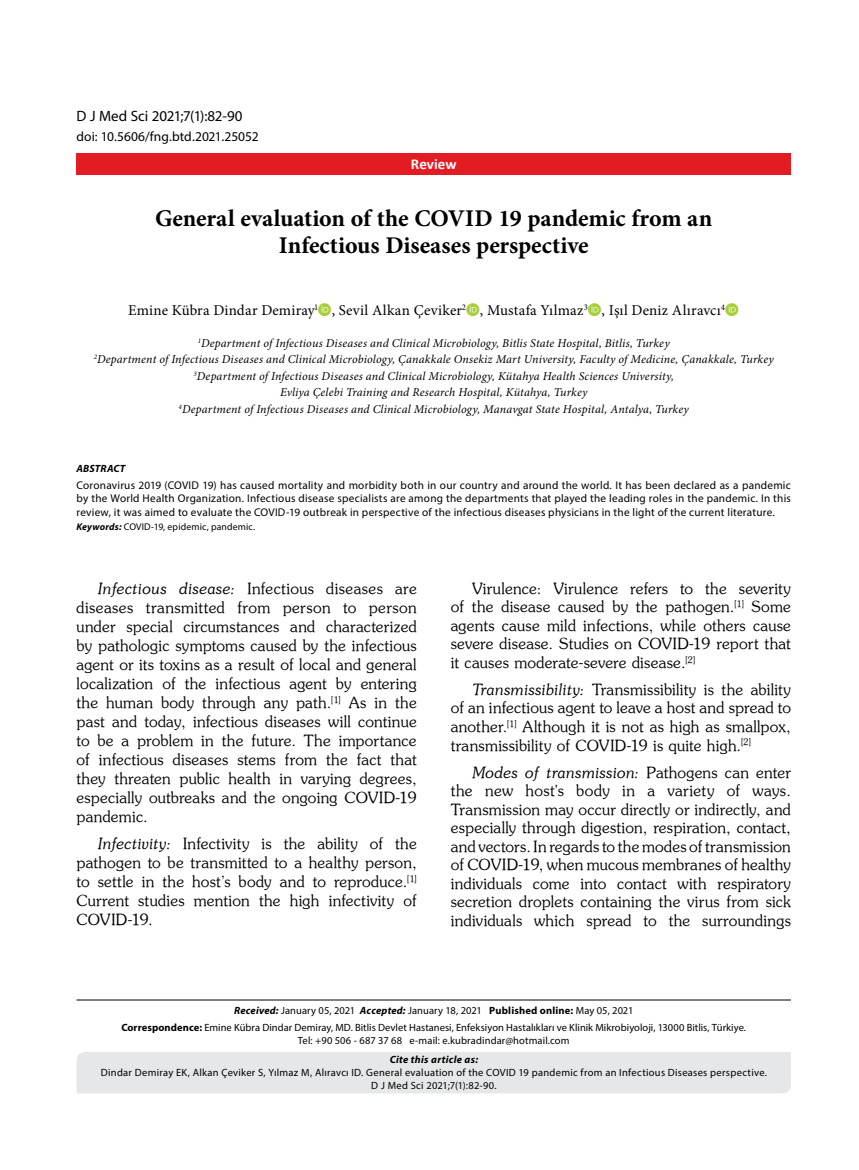
<style>
.page{position:relative;width:859px;height:1170px;background:#fff}
.page>*{position:absolute;margin:0;border:0;box-sizing:border-box;transform-origin:0 0}
.t1{font:700 24px/27px "Minion Pro";color:#000;text-align:center}
.t2{font:15.45px/19px "Souvenir Turk";letter-spacing:.015em;color:#000;text-align:justify}
.t3{font:15.45px "Souvenir Turk I";color:#000}
.t4{font:15px "Minion Pro";letter-spacing:.015em;color:#000}
.t5{font:15px "Myriad Pro";letter-spacing:-.005em;color:#000}
.t6{font:700 15px "Calibri";color:#fff}
.t7{font:13.5px "Myriad Pro";color:#000}
.t8{font:italic 12px/16.5px "Minion Pro";letter-spacing:.01em;color:#000;text-align:center}
.t9{font:11.25px/13.5px "Myriad Pro";letter-spacing:.02em;color:#000;text-align:justify}
.t10{font:10.5px/16.8px "Myriad Pro";letter-spacing:.01em;color:#000;text-align:center}
.t11{font:italic 700 10.5px "Myriad Pro";letter-spacing:.03em;color:#000}
.t12{font:9.75px "Myriad Pro";letter-spacing:.015em;color:#000}
.s1{font-weight:700;font-style:italic}
.s2{font-family:"Souvenir Turk I"}
.s3{font-family:"Souvenir Turk"}
.s4{font-weight:700}
</style>
<div class="page">
<div style="left:77px;top:153px;width:714px;height:21px;background:#e31b23"></div>
<hr style="left:77px;top:999px;width:714px;height:1px;background:#000">
<div style="left:77px;top:1052px;width:714px;height:41px;background:#e6e7e8"></div>
<p class="t5" style="left:77px;top:106px;width:168px">D J Med Sci 2021;7(1):82-90</p>
<p class="t7" style="left:77px;top:128px;width:184px">doi: 10.5606/fng.btd.2021.25052</p>
<p class="t6" style="left:411px;top:154px;width:47px">Review</p>
<h1 class="t1" style="left:155px;top:204px;width:559px">General evaluation of the COVID 19 pandemic from an<br>Infectious Diseases perspective</h1>
<p class="t4" style="left:128px;top:300px;width:598px">Emine Kübra Dindar Demiray<sup>1</sup> , Sevil Alkan Çeviker<sup>2</sup> , Mustafa Yılmaz<sup>3</sup> , Işıl Deniz Alıravcı<sup>4</sup></p>
<p class="t8" style="left:94px;top:334px;width:682px"><sup>1</sup>Department of Infectious Diseases and Clinical Microbiology, Bitlis State Hospital, Bitlis, Turkey<br><sup>2</sup>Department of Infectious Diseases and Clinical Microbiology, Çanakkale Onsekiz Mart University, Faculty of Medicine, Çanakkale, Turkey <sup>3</sup>Department of Infectious Diseases and Clinical Microbiology, Kütahya Health Sciences University,<br>Evliya Çelebi Training and Research Hospital, Kütahya, Turkey<br><sup>4</sup>Department of Infectious Diseases and Clinical Microbiology, Manavgat State Hospital, Antalya, Turkey</p>
<p class="t11" style="left:77px;top:462px;width:50px">ABSTRACT</p>
<p class="t9" style="left:77px;top:478px;width:716px">Coronavirus 2019 (COVID 19) has caused mortality and morbidity both in our country and around the world. It has been declared as a pandemic by the World Health Organization. Infectious disease specialists are among the departments that played the leading roles in the pandemic. In this review, it was aimed to evaluate the COVID-19 outbreak in perspective of the infectious diseases physicians in the light of the current literature.</p>
<p class="t12" style="left:77px;top:521px;width:180px"><span class="s1">Keywords:</span> COVID-19, epidemic, pandemic.</p>
<p class="t2" style="left:77px;top:578px;width:342px;text-indent:21px"><span class="s2">Infectious disease:</span> Infectious diseases are diseases transmitted from person to person under special circumstances and characterized by pathologic symptoms caused by the infectious agent or its toxins as a result of local and general localization of the infectious agent by entering the human body through any path.<sup>[1]</sup> As in the past and today, infectious diseases will continue to be a problem in the future. The importance of infectious diseases stems from the fact that they threaten public health in varying degrees, especially outbreaks and the ongoing COVID-19 pandemic.</p>
<p class="t2" style="left:77px;top:833px;width:342px;text-indent:21px"><span class="s2">Infectivity:</span> Infectivity is the ability of the pathogen to be transmitted to a healthy person, to settle in the host’s body and to reproduce.<sup>[1] </sup>Current studies mention the high infectivity of COVID-19.</p>
<p class="t2" style="left:451px;top:578px;width:342px;line-height:18.6px;text-indent:21px">Virulence: Virulence refers to the severity of the disease caused by the pathogen.<sup>[1]</sup> Some agents cause mild infections, while others cause severe disease. Studies on COVID-19 report that it causes moderate-severe disease.<sup>[2]</sup></p>
<p class="t2" style="left:451px;top:679px;width:342px;line-height:18.6px;text-indent:21px"><span class="s2">Transmissibility:</span> Transmissibility is the ability of an infectious agent to leave a host and spread to another.<sup>[1]</sup> Although it is not as high as smallpox, transmissibility of COVID-19 is quite high.<sup>[2]</sup></p>
<p class="t3" style="left:472px;top:762px;width:320px">Modes of transmission: <span class="s3">Pathogens can enter</span></p>
<p class="t2" style="left:451px;top:780px;width:342px;line-height:18.6px">the new host's body in a variety of ways.<br>Transmission may occur directly or indirectly, and especially through digestion, respiration, contact, and vectors. In regards to the modes of transmission of COVID-19, when mucous membranes of healthy individuals come into contact with respiratory secretion droplets containing the virus from sick individuals which spread to the surroundings</p>
<p class="t10" style="left:121px;top:1002px;width:626px"><span class="s1">Received:</span> January 05, 2021 <span class="s1">Accepted:</span> January 18, 2021 <span class="s4">Published online:</span> May 05, 2021<br><span class="s4">Correspondence:</span> Emine Kübra Dindar Demiray, MD. Bitlis Devlet Hastanesi, Enfeksiyon Hastalıkları ve Klinik Mikrobiyoloji, 13000 Bitlis, Türkiye.</p>
<p class="t10" style="left:298px;top:1031px;width:273px">Tel: +90 506 - 687 37 68 e-mail: e.kubradindar@hotmail.com</p>
<p class="t11" style="left:390px;top:1052px;width:90px">Cite this article as:</p>
<p class="t10" style="left:101px;top:1065px;width:668px;line-height:12.6px">Dindar Demiray EK, Alkan Çeviker S, Yılmaz M, Alıravcı ID. General evaluation of the COVID 19 pandemic from an Infectious Diseases perspective.<br>D J Med Sci 2021;7(1):82-90.</p>
</div>
